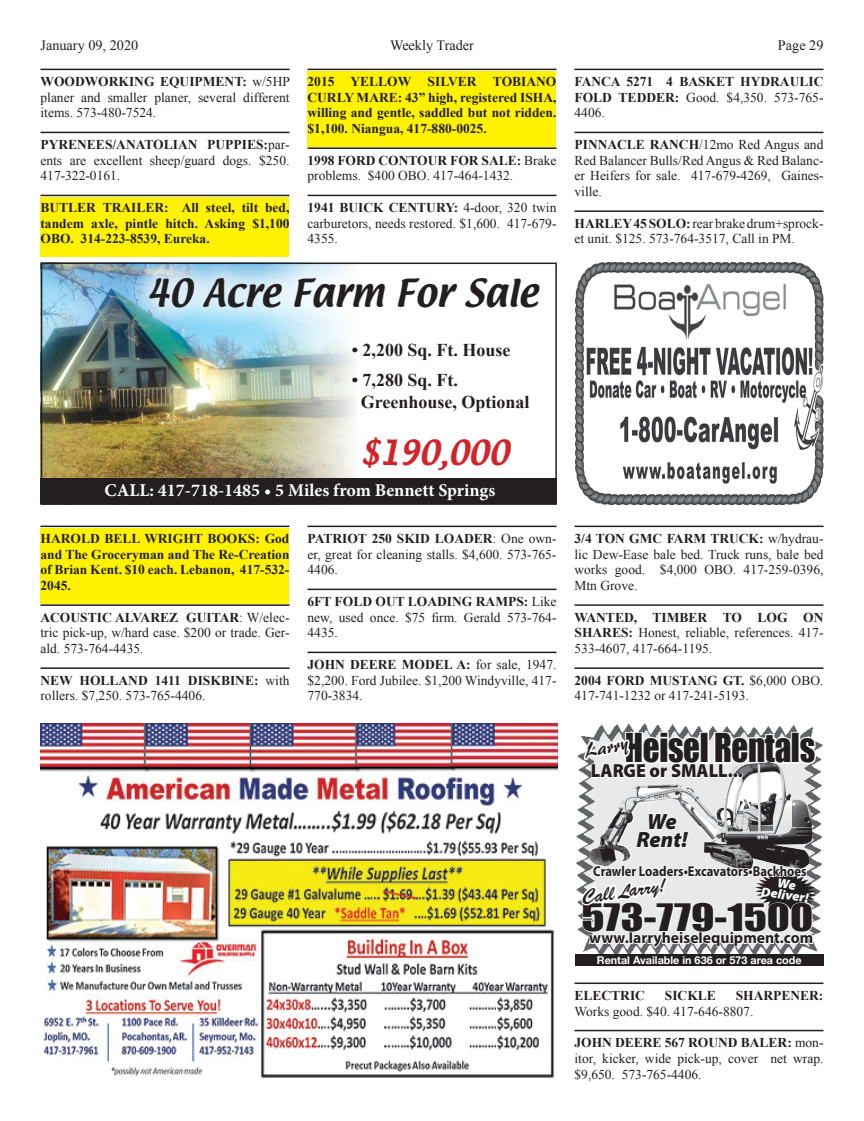
<style>
.page{position:relative;width:864px;height:1121px;background:#fff}
.page>*{position:absolute;margin:0;border:0;box-sizing:border-box;transform-origin:0 0}
.t1{font:36.6px "Impact";letter-spacing:-.01em;color:#231f20;scale:.9 1}
.t2{font:34.65px "Impact";color:#231f20;scale:1.24 1}
.t3{font:33.75px "Textile";color:#231f20}
.t4{font:30px "Textile";color:#d2232a}
.t5{font:italic 900 22.2px/18.3px "Myriad Pro";letter-spacing:-.01em;color:#231f20;text-align:center}
.t6{font:19.8px "Brush Script BT";color:#231f20}
.t7{font:19.8px "Brush 445 BT";color:#231f20}
.t8{font:900 18.9px "Myriad Pro";color:#231f20;scale:.95 1}
.t9{font:700 18px/21.6px "Times New Roman";color:#231f20}
.t10{font:700 18px "Minion Pro";color:#fff}
.t11{font:700 15.9px "Myriad Pro";color:#231f20}
.t12{font:700 14.25px "Myriad Pro";color:#231f20;scale:.88 1}
.t13{font:14.25px "Times New Roman";color:#231f20}
.class{font:13.5px/15.8px "Times New Roman";color:#231f20;text-align:justify}
.YELLOW{font:700 13.5px/15.8px "Times New Roman";color:#231f20;text-align:justify}
.class-2{font:700 13.5px/15.8px "Times New Roman";color:#231f20;text-align:justify}
.t14{font:italic 900 13.05px/11.1px "Myriad Pro";color:#fff;text-align:center;scale:1.05 1}
.t15{font:700 10.8px "Helvetica Neue";color:#fff}
.s1{font-weight:700}
.s2{font-weight:400}
</style>
<div class="page">
<hr style="left:40px;top:69px;width:250px;height:1px;background:#231f20">
<hr style="left:40px;top:132px;width:250px;height:1px;background:#231f20">
<hr style="left:40px;top:195px;width:250px;height:1px;background:#231f20">
<div style="left:40px;top:197px;width:250px;height:59px;background:#fff200"></div>
<hr style="left:40px;top:525px;width:250px;height:2px;background:#231f20">
<div style="left:40px;top:528px;width:250px;height:75px;background:#fff200"></div>
<hr style="left:40px;top:604px;width:250px;height:2px;background:#231f20">
<hr style="left:40px;top:667px;width:250px;height:2px;background:#231f20">
<hr style="left:308px;top:69px;width:248px;height:1px;background:#231f20">
<div style="left:308px;top:71px;width:248px;height:75px;background:#fff200"></div>
<hr style="left:308px;top:147px;width:248px;height:2px;background:#231f20">
<hr style="left:308px;top:195px;width:248px;height:1px;background:#231f20">
<hr style="left:308px;top:525px;width:248px;height:2px;background:#231f20">
<hr style="left:308px;top:588px;width:248px;height:2px;background:#231f20">
<hr style="left:308px;top:651px;width:248px;height:2px;background:#231f20">
<hr style="left:574px;top:69px;width:250px;height:1px;background:#231f20">
<hr style="left:574px;top:132px;width:250px;height:1px;background:#231f20">
<hr style="left:574px;top:210px;width:250px;height:2px;background:#231f20">
<hr style="left:574px;top:525px;width:250px;height:2px;background:#231f20">
<hr style="left:574px;top:604px;width:250px;height:2px;background:#231f20">
<hr style="left:574px;top:667px;width:250px;height:2px;background:#231f20">
<hr style="left:574px;top:982px;width:250px;height:2px;background:#231f20">
<hr style="left:574px;top:1029px;width:250px;height:2px;background:#231f20">
<img style="left:44px;top:265px;width:311px;height:213px">
<div style="left:121px;top:262px;width:436px;height:74px;background:#fff;opacity:.75"></div>
<div style="left:338px;top:412px;width:198px;height:83px;background:#fff"></div>
<div style="left:41px;top:478px;width:516px;height:26px;background:#231f20"></div>
<div style="left:41px;top:262px;width:516px;height:242px;border:2px solid #231f20"></div>
<img style="left:41px;top:724px;width:516px;height:354px">
<img style="left:575px;top:262px;width:249px;height:242px">
<img style="left:576px;top:742px;width:247px;height:192px">
<svg style="left:579px;top:724px;width:239px;height:229px"></svg>
<div style="left:575px;top:953px;width:249px;height:12px;background:#231f20"></div>
<p class="t13" style="left:40px;top:36px;width:99px">January 09, 2020</p>
<p class="t13" style="left:390px;top:36px;width:85px">Weekly Trader</p>
<p class="t13" style="left:778px;top:36px;width:47px">Page 29</p>
<p class="class" style="left:40px;top:73px;width:251px"><span class="s1">WOODWORKING EQUIPMENT:</span> w/5HP planer and smaller planer, several different items. 573-480-7524.</p>
<p class="class" style="left:40px;top:136px;width:251px"><span class="s1">PYRENEES/ANATOLIAN PUPPIES:</span>par&shy;ents are excellent sheep/guard dogs. $250.<br>417-322-0161.</p>
<p class="YELLOW" style="left:40px;top:199px;width:251px">BUTLER TRAILER: All steel, tilt bed, tandem axle, pintle hitch. Asking $1,100<br>OBO. 314-223-8539, Eureka.</p>
<p class="YELLOW" style="left:308px;top:73px;width:251px">2015 YELLOW SILVER TOBIANO CURLY MARE: 43” high, registered ISHA, willing and gentle, saddled but not ridden. $1,100. Niangua, 417-880-0025.</p>
<p class="class" style="left:308px;top:152px;width:251px"><span class="s1">1998 FORD CONTOUR FOR SALE:</span> Brake problems. $400 OBO. 417-464-1432.</p>
<p class="class" style="left:308px;top:199px;width:251px"><span class="s1">1941 BUICK CENTURY:</span> 4-door, 320 twin carburetors, needs restored. $1,600. 417-679- 4355.</p>
<p class="class-2" style="left:574px;top:73px;width:251px">FANCA 5271 4 BASKET HYDRAULIC FOLD TEDDER: <span class="s2">Good. $4,350. 573-765- 4406.</span></p>
<p class="class" style="left:574px;top:136px;width:250px"><span class="s1">PINNACLE RANCH</span>/12mo Red Angus and Red Balancer Bulls/Red Angus &amp; Red Balanc&shy;er Heifers for sale. 417-679-4269, Gaines&shy;ville.</p>
<p class="class" style="left:574px;top:215px;width:250px"><span class="s1">HARLEY 45 SOLO:</span> rear brake drum+sprock&shy;et unit. $125. 573-764-3517, Call in PM.</p>
<p class="t3" style="left:147px;top:269px;width:393px">40 Acre Farm For Sale</p>
<p class="t9" style="left:352px;top:338px;width:160px">• 2,200 Sq. Ft. House</p>
<p class="t9" style="left:361px;top:368px;width:170px;text-indent:-9px">• 7,280 Sq. Ft.<br>Greenhouse, Optional</p>
<p class="t4" style="left:362px;top:432px;width:149px">$190,000</p>
<p class="t10" style="left:105px;top:477px;width:392px">CALL: 417-718-1485 • 5 Miles from Bennett Springs</p>
<p class="YELLOW" style="left:40px;top:530px;width:251px">HAROLD BELL WRIGHT BOOKS: God and The Groceryman and The Re-Creation of Brian Kent. $10 each. Lebanon, 417-532- 2045.</p>
<p class="class" style="left:40px;top:609px;width:250px"><span class="s1">ACOUSTIC ALVAREZ GUITAR</span>: W/elec&shy;tric pick-up, w/hard case. $200 or trade. Ger&shy;ald. 573-764-4435.</p>
<p class="class" style="left:40px;top:672px;width:251px"><span class="s1">NEW HOLLAND 1411 DISKBINE:</span> with rollers. $7,250. 573-765-4406.</p>
<p class="class" style="left:308px;top:530px;width:250px"><span class="s1">PATRIOT 250 SKID LOADER</span>: One own&shy;er, great for cleaning stalls. $4,600. 573-765- 4406.</p>
<p class="class" style="left:308px;top:593px;width:251px"><span class="s1">6FT FOLD OUT LOADING RAMPS:</span> Like new, used once. $75 firm. Gerald 573-764- 4435.</p>
<p class="class" style="left:308px;top:656px;width:251px"><span class="s1">JOHN DEERE MODEL A:</span> for sale, 1947. $2,200. Ford Jubilee. $1,200 Windyville, 417- 770-3834.</p>
<p class="class" style="left:574px;top:530px;width:251px"><span class="s1">3/4 TON GMC FARM TRUCK:</span> w/hydrau&shy;lic Dew-Ease bale bed. Truck runs, bale bed works good. $4,000 OBO. 417-259-0396, Mtn Grove.</p>
<p class="class" style="left:574px;top:609px;width:250px"><span class="s1">WANTED, TIMBER TO LOG ON SHARES:</span> Honest, reliable, references. 417- 533-4607, 417-664-1195.</p>
<p class="class" style="left:574px;top:672px;width:250px"><span class="s1">2004 FORD MUSTANG GT.</span> $6,000 OBO.<br>417-741-1232 or 417-241-5193.</p>
<p class="t1" style="left:625px;top:719px;width:213px">Heisel Rentals</p>
<p class="t7" style="left:583px;top:739px;width:46px;rotate:-13deg">Larry</p>
<p class="t8" style="left:591px;top:758px;width:161px">LARGE or SMALL...</p>
<p class="t5" style="left:637px;top:811px;width:53px">We<br>Rent!</p>
<p class="t12" style="left:593px;top:861px;width:244px">Crawler Loaders•Excavators•Backhoes</p>
<p class="t6" style="left:581px;top:886px;width:85px;rotate:-9deg">Call Larry!</p>
<p class="t14" style="left:764px;top:874px;width:47px;rotate:8deg">We<br>Deliver!</p>
<p class="t2" style="left:582px;top:890px;width:188px">573-779-1500</p>
<p class="t11" style="left:589px;top:927px;width:226px">www.larryheiselequipment.com</p>
<p class="t15" style="left:597px;top:953px;width:206px">Rental Available in 636 or 573 area code</p>
<p class="class" style="left:574px;top:987px;width:250px;text-indent:161px"><span class="s1">SHARPENER:<br></span>Works good. $40. 417-646-8807.</p>
<p class="class" style="left:574px;top:1034px;width:251px"><span class="s1">JOHN DEERE 567 ROUND BALER:</span> mon&shy;itor, kicker, wide pick-up, cover net wrap. $9,650. 573-765-4406.</p>
<p class="class-2" style="left:574px;top:987px;width:72px">ELECTRIC</p>
<p class="class-2" style="left:665px;top:987px;width:53px">SICKLE</p>
</div>
